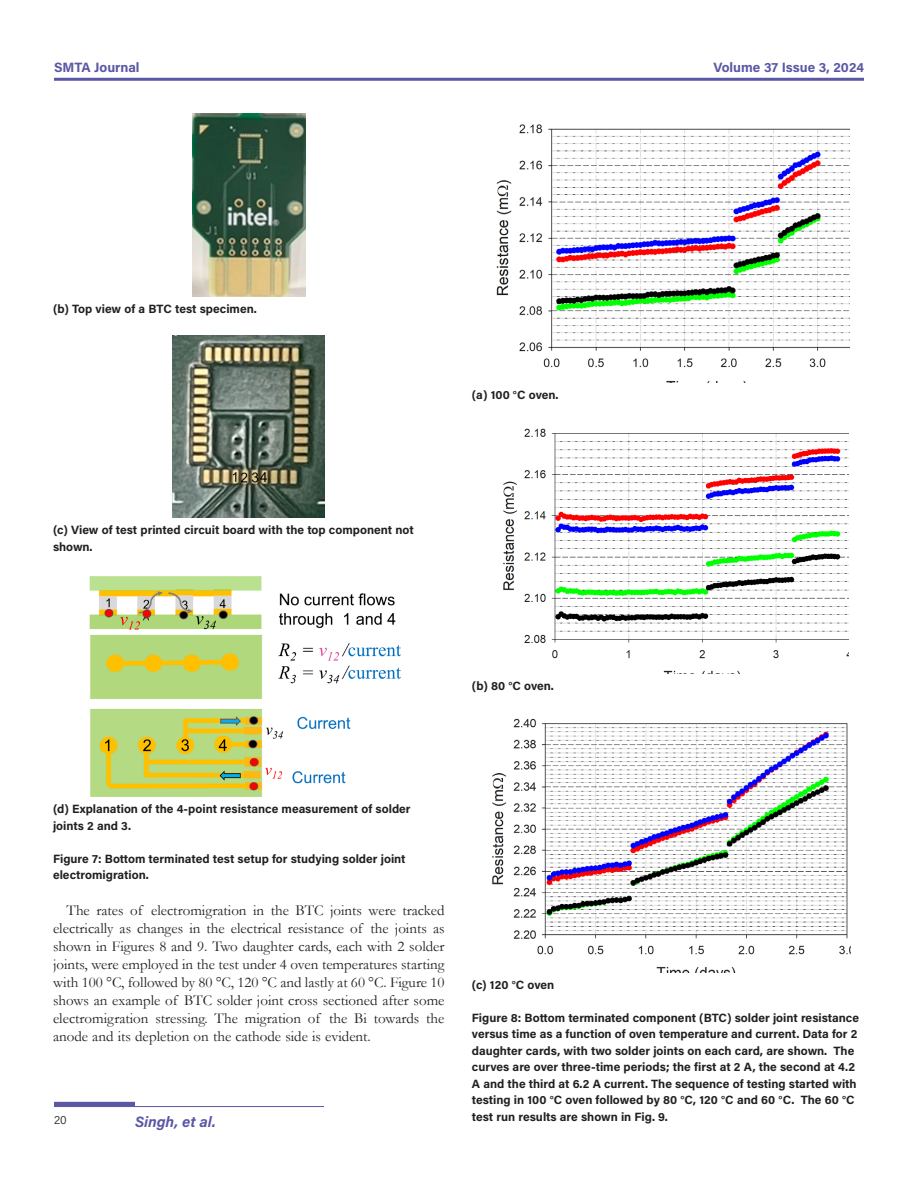
<style>
.page{position:relative;width:918px;height:1188px;background:#fff}
.page>*{position:absolute;margin:0;border:0;box-sizing:border-box;transform-origin:0 0}
.Body{font:15px/18px "Garamond";color:#231f20;text-align:justify}
.t1{font:italic 700 15px "Acumin Pro";color:#5a57a5}
.t2{font:700 13.5px "Acumin Pro";color:#5a57a5}
.Figure{font:700 12px/16.5px "Acumin Pro";color:#231f20}
.t3{font:300 12px "Acumin Pro";color:#231f20}
</style>
<div class="page">
<hr style="left:54px;top:78px;width:810px;height:3px;background:#5a57a5">
<hr style="left:54px;top:1106px;width:270px;height:1px;background:#5a57a5">
<hr style="left:54px;top:1102px;width:81px;height:4px;background:#5a57a5">
<img style="left:192px;top:114px;width:113px;height:182px">
<img style="left:173px;top:336px;width:152px;height:182px">
<img style="left:89px;top:576px;width:312px;height:221px">
<img style="left:496px;top:124px;width:353px;height:259px">
<img style="left:503px;top:428px;width:345px;height:245px">
<img style="left:492px;top:718px;width:358px;height:254px">
<p class="t2" style="left:54px;top:58px;width:87px">SMTA Journal</p>
<p class="t2" style="left:714px;top:58px;width:152px">Volume 37 Issue 3, 2024</p>
<p class="Figure" style="left:53px;top:300px;width:205px">(b) Top view of a BTC test specimen.</p>
<p class="Figure" style="left:53px;top:521px;width:362px">(c) View of test printed circuit board with the top component not shown.</p>
<p class="Figure" style="left:472px;top:386px;width:88px">(a) 100 °C oven.</p>
<p class="Figure" style="left:472px;top:677px;width:84px">(b) 80 °C oven.</p>
<p class="Figure" style="left:53px;top:800px;width:359px">(d) Explanation of the 4-point resistance measurement of solder joints 2 and 3.</p>
<p class="Figure" style="left:53px;top:850px;width:354px">Figure 7: Bottom terminated test setup for studying solder joint electromigration.</p>
<p class="Body" style="left:53px;top:901px;width:393px;text-indent:14px">The rates of electromigration in the BTC joints were tracked electrically as changes in the electrical resistance of the joints as shown in Figures 8 and 9. Two daughter cards, each with 2 solder joints, were employed in the test under 4 oven temperatures starting with 100 °C, followed by 80 °C, 120 °C and lastly at 60 °C. Figure 10 shows an example of BTC solder joint cross sectioned after some electromigration stressing. The migration of the Bi towards the anode and its depletion on the cathode side is evident.</p>
<p class="t3" style="left:54px;top:1112px;width:14px">20</p>
<p class="t1" style="left:135px;top:1111px;width:82px">Singh, et al.</p>
<p class="Figure" style="left:472px;top:976px;width:84px">(c) 120 °C oven</p>
<p class="Figure" style="left:472px;top:1009px;width:389px">Figure 8: Bottom terminated component (BTC) solder joint resistance versus time as a function of oven temperature and current. Data for 2 daughter cards, with two solder joints on each card, are shown. The curves are over three-time periods; the first at 2 A, the second at 4.2<br>A and the third at 6.2 A current. The sequence of testing started with testing in 100 °C oven followed by 80 °C, 120 °C and 60 °C. The 60 °C test run results are shown in Fig. 9.</p>
</div>
